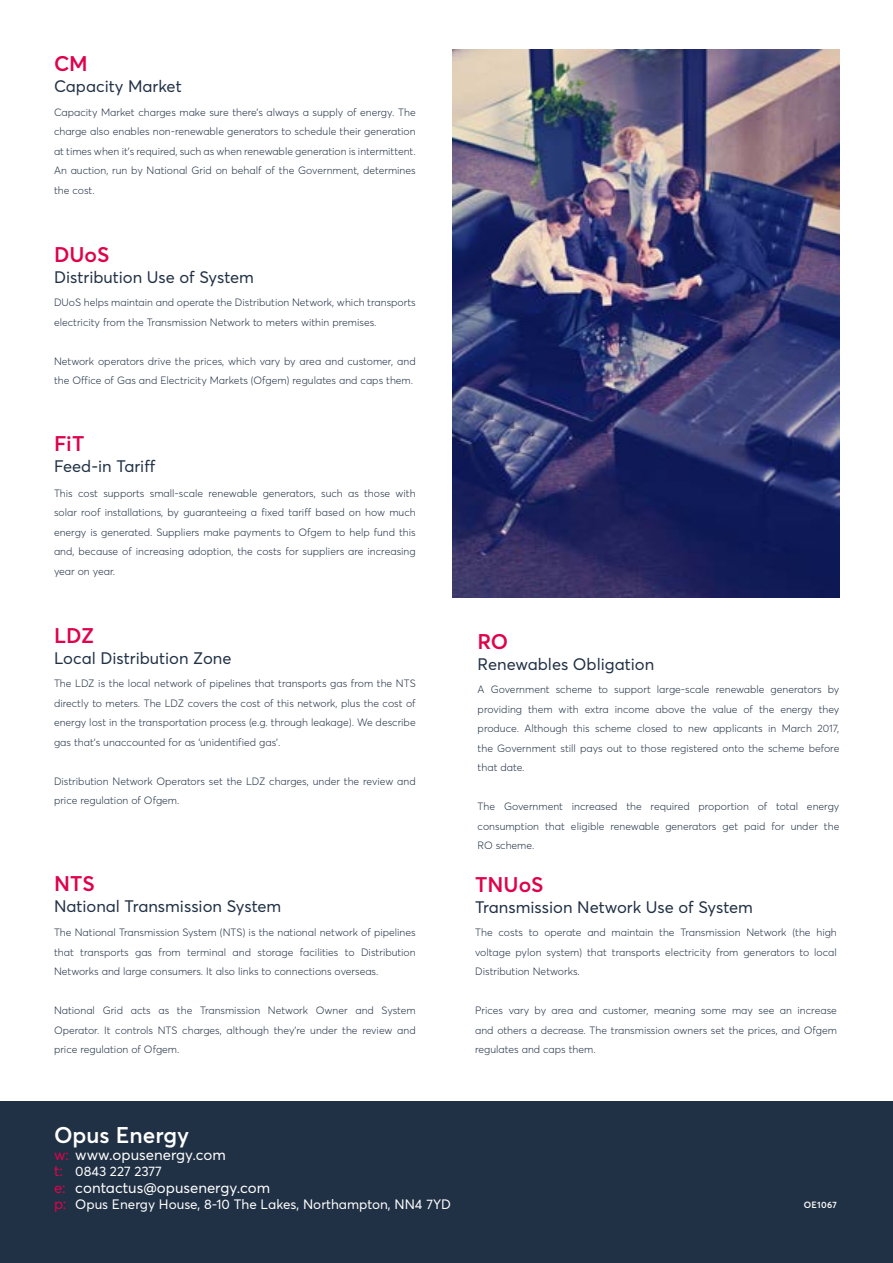
<style>
.page{position:relative;width:893px;height:1263px;background:#fff}
.page>*{position:absolute;margin:0;border:0;box-sizing:border-box;transform-origin:0 0}
.t1{font:600 22.5px "Averta";color:#fff}
.t2{font:600 21px "Averta";color:#de034b}
.t3{font:16.5px "Averta";color:#213145}
.t4{font:15px "Averta";color:#fff}
.t5{font:13.5px "Averta";color:#fff}
.t6{font:300 10.5px/19.5px "Averta";color:#213145;text-align:justify}
.t7{font:600 9px "Averta";letter-spacing:.025em;color:#fff}
.s1{color:#de034b}
.s2{font-size:15px;color:#de034b}
</style>
<div class="page">
<div style="left:0;top:1101px;width:893px;height:162px;background:#213145"></div>
<img style="left:453px;top:49px;width:386px;height:548px">
<h2 class="t2" style="left:54px;top:51px;width:35px">CM</h2>
<h3 class="t3" style="left:54px;top:76px;width:129px">Capacity Market</h3>
<p class="t6" style="left:54px;top:102px;width:363px">Capacity Market charges make sure there’s always a supply of energy. The charge also enables non-renewable generators to schedule their generation at times when it’s required, such as when renewable generation is intermittent.<br>An auction, run by National Grid on behalf of the Government, determines the cost.</p>
<h2 class="t2" style="left:54px;top:241px;width:57px">DUoS</h2>
<h3 class="t3" style="left:54px;top:267px;width:201px">Distribution Use of System</h3>
<p class="t6" style="left:54px;top:293px;width:363px">DUoS helps maintain and operate the Distribution Network, which transports electricity from the Transmission Network to meters within premises.</p>
<p class="t6" style="left:54px;top:351px;width:363px">Network operators drive the prices, which vary by area and customer, and the Office of Gas and Electricity Markets (Ofgem) regulates and caps them.</p>
<h2 class="t2" style="left:54px;top:431px;width:32px">FiT</h2>
<h3 class="t3" style="left:54px;top:456px;width:103px">Feed-in Tariff</h3>
<p class="t6" style="left:54px;top:483px;width:363px">This cost supports small-scale renewable generators, such as those with solar roof installations, by guaranteeing a fixed tariff based on how much energy is generated. Suppliers make payments to Ofgem to help fund this and, because of increasing adoption, the costs for suppliers are increasing year on year.</p>
<h2 class="t2" style="left:54px;top:622px;width:42px">LDZ</h2>
<h3 class="t3" style="left:54px;top:648px;width:179px">Local Distribution Zone</h3>
<p class="t6" style="left:54px;top:674px;width:363px">The LDZ is the local network of pipelines that transports gas from the NTS directly to meters. The LDZ covers the cost of this network, plus the cost of energy lost in the transportation process (e.g. through leakage). We describe gas that’s unaccounted for as ‘unidentified gas’.</p>
<p class="t6" style="left:54px;top:771px;width:363px">Distribution Network Operators set the LDZ charges, under the review and price regulation of Ofgem.</p>
<h2 class="t2" style="left:54px;top:870px;width:42px">NTS</h2>
<h3 class="t3" style="left:54px;top:896px;width:229px">National Transmission System</h3>
<p class="t6" style="left:54px;top:923px;width:363px">The National Transmission System (NTS) is the national network of pipelines that transports gas from terminal and storage facilities to Distribution Networks and large consumers. It also links to connections overseas.</p>
<p class="t6" style="left:54px;top:1001px;width:363px">National Grid acts as the Transmission Network Owner and System Operator. It controls NTS charges, although they’re under the review and price regulation of Ofgem.</p>
<h2 class="t2" style="left:478px;top:628px;width:32px">RO</h2>
<h3 class="t3" style="left:478px;top:654px;width:178px">Renewables Obligation</h3>
<p class="t6" style="left:478px;top:679px;width:363px">A Government scheme to support large-scale renewable generators by providing them with extra income above the value of the energy they produce. Although this scheme closed to new applicants in March 2017, the Government still pays out to those registered onto the scheme before that date.</p>
<p class="t6" style="left:478px;top:796px;width:363px">The Government increased the required proportion of total energy consumption that eligible renewable generators get paid for under the RO scheme.</p>
<h2 class="t2" style="left:475px;top:871px;width:70px">TNUoS</h2>
<h3 class="t3" style="left:475px;top:897px;width:279px">Transmission Network Use of System</h3>
<p class="t6" style="left:475px;top:923px;width:363px">The costs to operate and maintain the Transmission Network (the high voltage pylon system) that transports electricity from generators to local Distribution Networks.</p>
<p class="t6" style="left:475px;top:1001px;width:363px">Prices vary by area and customer, meaning some may see an increase and others a decrease. The transmission owners set the prices, and Ofgem regulates and caps them.</p>
<h1 class="t1" style="left:54px;top:1121px;width:137px">Opus Energy</h1>
<h3 class="t4" style="left:54px;top:1145px;width:174px"><span class="s1">w:</span> www.opusenergy.com</h3>
<p class="t5" style="left:54px;top:1163px;width:109px"><span class="s2">t:</span> 0843 227 2377</p>
<h3 class="t4" style="left:54px;top:1178px;width:218px"><span class="s1">e:</span> contactus@opusenergy.com</h3>
<p class="t5" style="left:54px;top:1196px;width:398px"><span class="s2">p:</span> Opus Energy House, 8-10 The Lakes, Northampton, NN4 7YD</p>
<p class="t7" style="left:804px;top:1199px;width:34px">OE1067</p>
</div>
